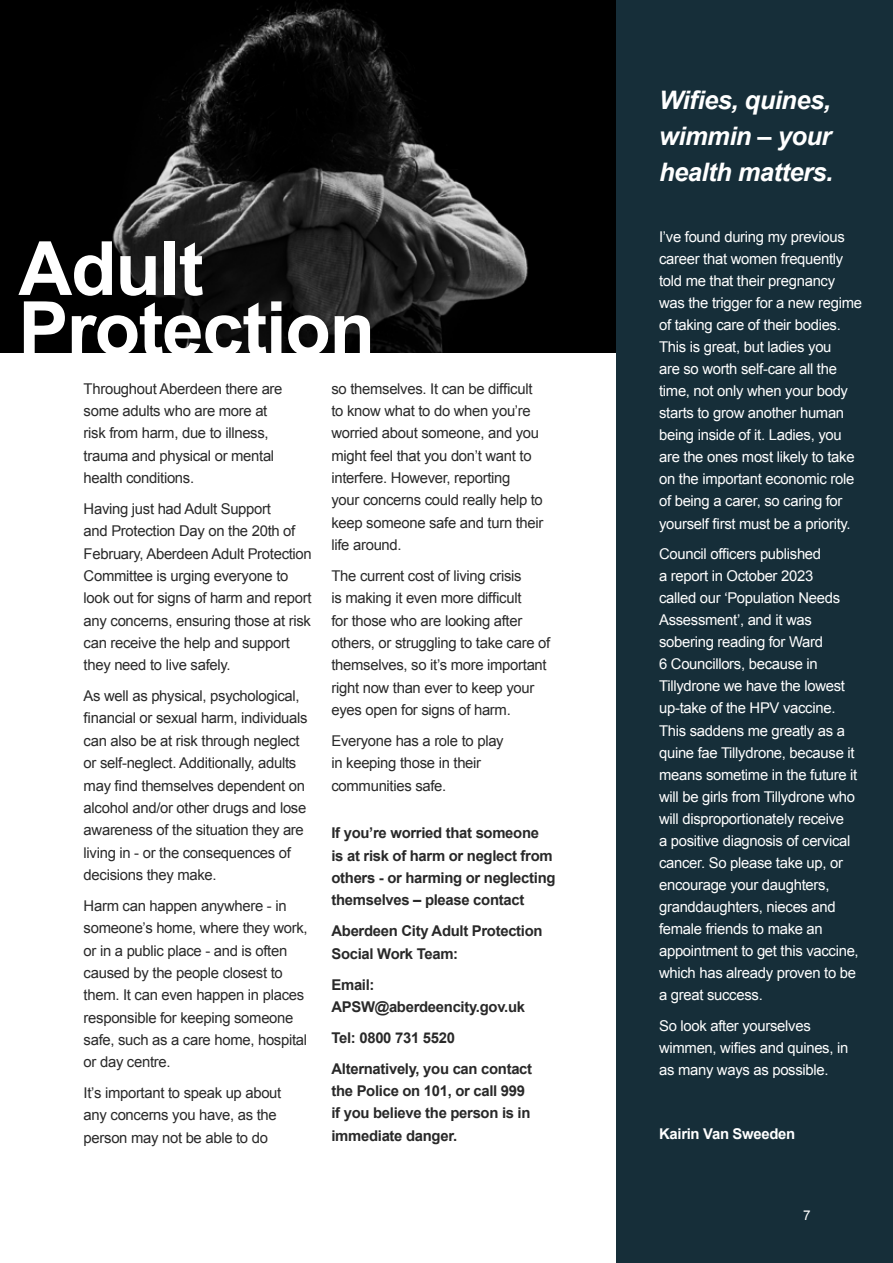
<style>
.page{position:relative;width:893px;height:1263px;background:#fff}
.page>*{position:absolute;margin:0;border:0;box-sizing:border-box;transform-origin:0 0}
.t1{font:700 74.85px/60px "Arial";letter-spacing:-.02em;color:#fff}
.t2{font:italic 700 25.5px/36px "Arial";letter-spacing:-.02em;color:#fff;text-align:justify}
.t3{font:14.85px/22.4px "Arial";letter-spacing:-.02em;color:#292929}
.t4{font:14.85px/22px "Arial";letter-spacing:-.02em;color:#fff}
.t5{font:700 14.85px/22.4px "Arial";letter-spacing:-.02em;color:#292929}
.t6{font:700 14.85px "Arial";letter-spacing:-.02em;color:#fff}
.t7{font:13.5px "Arial";color:#fff}
</style>
<div class="page">
<img style="left:0;top:0;width:616px;height:353px">
<div style="left:616px;top:0;width:277px;height:1263px;background:#162e39"></div>
<h1 class="t1" style="left:18px;top:241px;width:358px">Adult<br>Protection</h1>
<p class="t3" style="left:84px;top:377px;width:200px">Throughout Aberdeen there are some adults who are more at risk from harm, due to illness, trauma and physical or mental health conditions.</p>
<p class="t3" style="left:84px;top:498px;width:230px">Having just had Adult Support<br>and Protection Day on the 20th of<br>February, Aberdeen Adult Protection<br>Committee is urging everyone to look out for signs of harm and report any concerns, ensuring those at risk can receive the help and support they need to live safely.</p>
<p class="t3" style="left:84px;top:685px;width:225px">As well as physical, psychological, financial or sexual harm, individuals can also be at risk through neglect or self-neglect. Additionally, adults may find themselves dependent on alcohol and/or other drugs and lose awareness of the situation they are living in - or the consequences of decisions they make.</p>
<p class="t3" style="left:84px;top:894px;width:226px">Harm can happen anywhere - in someone’s home, where they work, or in a public place - and is often caused by the people closest to them. It can even happen in places responsible for keeping someone safe, such as a care home, hospital or day centre.</p>
<p class="t3" style="left:84px;top:1082px;width:199px">It’s important to speak up about any concerns you have, as the person may not be able to do</p>
<p class="t3" style="left:331px;top:377px;width:214px">so themselves. It can be difficult to know what to do when you’re worried about someone, and you might feel that you don’t want to interfere. However, reporting<br>your concerns could really help to keep someone safe and turn their life around.</p>
<p class="t3" style="left:331px;top:565px;width:220px">The current cost of living crisis<br>is making it even more difficult<br>for those who are looking after others, or struggling to take care of themselves, so it’s more important right now than ever to keep your eyes open for signs of harm.</p>
<p class="t3" style="left:331px;top:730px;width:174px">Everyone has a role to play in keeping those in their communities safe.</p>
<p class="t5" style="left:331px;top:822px;width:226px">If you’re worried that someone<br>is at risk of harm or neglect from others - or harming or neglecting themselves – please contact</p>
<p class="t5" style="left:331px;top:920px;width:213px">Aberdeen City Adult Protection<br>Social Work Team:</p>
<p class="t5" style="left:331px;top:974px;width:195px">Email:<br>APSW@aberdeencity.gov.uk</p>
<p class="t5" style="left:331px;top:1022px;width:202px;line-height:30.9px">Tel: 0800 731 5520<br>Alternatively, you can contact</p>
<p class="t5" style="left:331px;top:1080px;width:201px">the Police on 101, or call 999 if you believe the person is in immediate danger.</p>
<h2 class="t2" style="left:659px;top:83px;width:176px">Wifies, quines, wimmin – your health matters.</h2>
<p class="t4" style="left:659px;top:226px;width:204px">I’ve found during my previous career that women frequently told me that their pregnancy was the trigger for a new regime of taking care of their bodies.<br>This is great, but ladies you<br>are so worth self-care all the time, not only when your body starts to grow another human being inside of it. Ladies, you are the ones most likely to take on the important economic role of being a carer, so caring for yourself first must be a priority.</p>
<p class="t4" style="left:659px;top:543px;width:201px">Council officers published<br>a report in October 2023<br>called our ‘Population Needs<br>Assessment’, and it was sobering reading for Ward<br>6 Councillors, because in<br>Tillydrone we have the lowest up-take of the HPV vaccine.<br>This saddens me greatly as a quine fae Tillydrone, because it means sometime in the future it will be girls from Tillydrone who will disproportionately receive<br>a positive diagnosis of cervical cancer. So please take up, or encourage your daughters, granddaughters, nieces and female friends to make an appointment to get this vaccine, which has already proven to be a great success.</p>
<p class="t4" style="left:659px;top:1015px;width:191px">So look after yourselves wimmen, wifies and quines, in as many ways as possible.</p>
<p class="t6" style="left:659px;top:1124px;width:138px">Kairin Van Sweeden</p>
<p class="t7" style="left:803px;top:1206px;width:9px">7</p>
</div>
